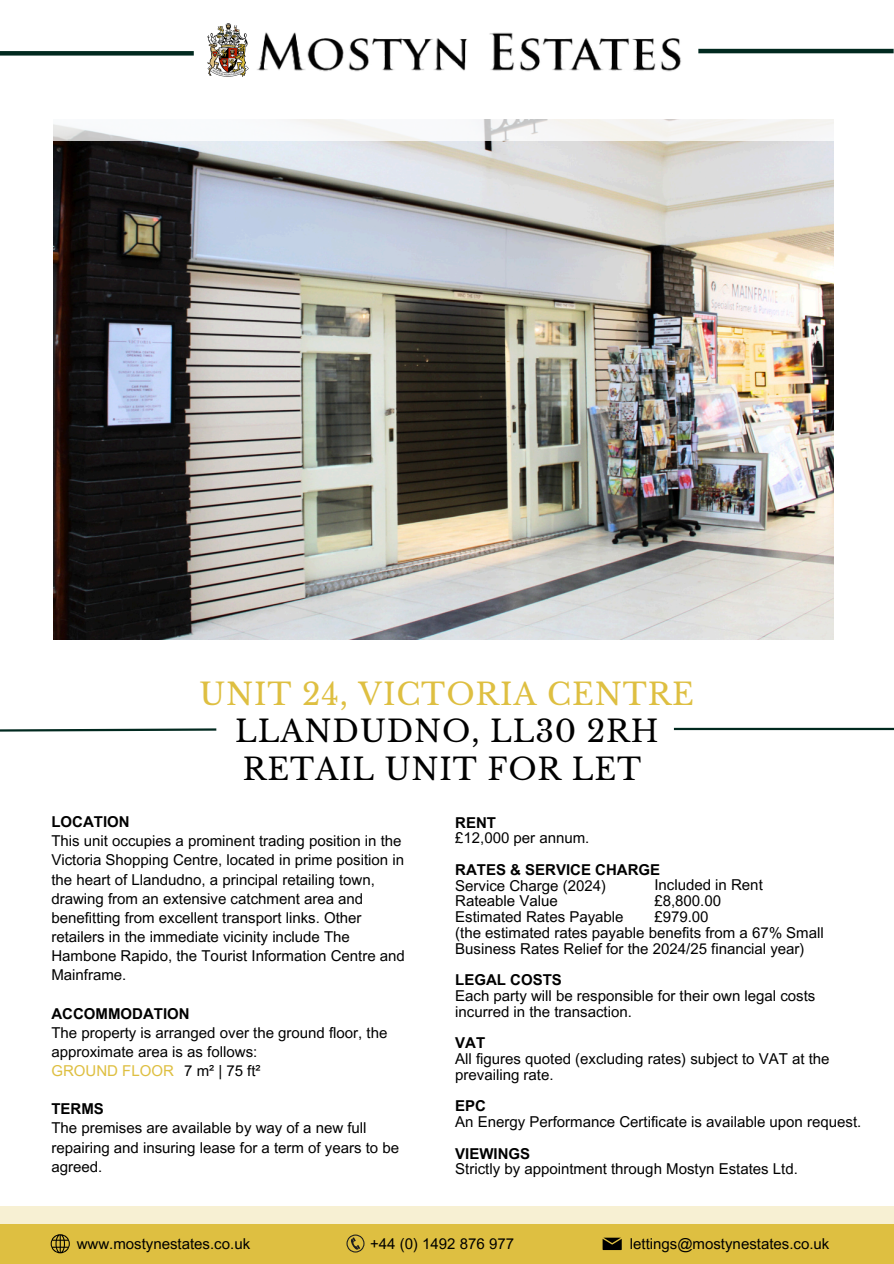
<style>
.page{position:relative;width:894px;height:1264px;background:#fff}
.page>*{position:absolute;margin:0;border:0;box-sizing:border-box;transform-origin:0 0}
.t1{font:30px "Libre Baskerville";letter-spacing:.03em;color:#000}
.t2{font:30px "Libre Baskerville";letter-spacing:.03em;color:#debf41}
.t3{font:15px/19.2px "Arial MT Pro";color:#000}
.t4{font:700 15px "Arial MT Pro";color:#000}
.t5{font:15px "Arial MT Pro";color:#debf41}
</style>
<div class="page">
<hr style="left:698px;top:49px;width:195px;height:4px;background:#01291f">
<div style="left:0;top:51px;width:194px;height:5px;background:#01291f"></div>
<img style="left:207px;top:23px;width:40px;height:54px">
<img style="left:247px;top:32px;width:434px;height:40px">
<hr style="left:673px;top:727px;width:220px;height:3px;background:#01291f">
<svg style="left:0;top:728px;width:217px;height:4px"></svg>
<div style="left:0;top:1206px;width:893px;height:57px;background:#debf41"></div>
<div style="left:0;top:1206px;width:893px;height:17px;background:#f7f0d3"></div>
<img style="left:54px;top:140px;width:779px;height:500px">
<svg style="left:51px;top:1234px;width:19px;height:19px"></svg>
<svg style="left:602px;top:1237px;width:19px;height:12px"></svg>
<svg style="left:346px;top:1234px;width:18px;height:18px"></svg>
<h1 class="t2" style="left:199px;top:675px;width:496px">UNIT 24, VICTORIA CENTRE</h1>
<h1 class="t1" style="left:235px;top:713px;width:424px">LLANDUDNO, LL30 2RH</h1>
<h1 class="t1" style="left:243px;top:751px;width:400px">RETAIL UNIT FOR LET</h1>
<p class="t4" style="left:51px;top:816px;width:80px">LOCATION</p>
<p class="t3" style="left:51px;top:833px;width:355px">This unit occupies a prominent trading position in the Victoria Shopping Centre, located in prime position in the heart of Llandudno, a principal retailing town, drawing from an extensive catchment area and benefitting from excellent transport links. Other retailers in the immediate vicinity include The Hambone Rapido, the Tourist Information Centre and Mainframe.</p>
<p class="t4" style="left:51px;top:1007px;width:140px">ACCOMMODATION</p>
<p class="t3" style="left:51px;top:1024px;width:337px">The property is arranged over the ground floor, the approximate area is as follows:</p>
<p class="t5" style="left:51px;top:1065px;width:124px">GROUND FLOOR</p>
<p class="t4" style="left:51px;top:1103px;width:54px">TERMS</p>
<p class="t3" style="left:51px;top:1120px;width:349px">The premises are available by way of a new full repairing and insuring lease for a term of years to be agreed.</p>
<p class="t3" style="left:184px;top:1063px;width:78px">7 m² | 75 ft²</p>
<p class="t4" style="left:455px;top:816px;width:42px">RENT</p>
<p class="t3" style="left:455px;top:830px;width:136px">£12,000 per annum.</p>
<p class="t4" style="left:455px;top:864px;width:206px">RATES &amp; SERVICE CHARGE</p>
<p class="t3" style="left:455px;top:877px;width:152px">Service Charge (2024)</p>
<p class="t3" style="left:455px;top:893px;width:104px">Rateable Value</p>
<p class="t3" style="left:455px;top:909px;width:170px">Estimated Rates Payable</p>
<p class="t3" style="left:455px;top:926px;width:370px;line-height:15.8px">(the estimated rates payable benefits from a 67% Small<br>Business Rates Relief for the 2024/25 financial year)</p>
<p class="t4" style="left:455px;top:974px;width:108px">LEGAL COSTS</p>
<p class="t3" style="left:455px;top:989px;width:361px;line-height:15.8px">Each party will be responsible for their own legal costs incurred in the transaction.</p>
<p class="t4" style="left:455px;top:1037px;width:31px">VAT</p>
<p class="t3" style="left:455px;top:1052px;width:376px;line-height:15.8px">All figures quoted (excluding rates) subject to VAT at the prevailing rate.</p>
<p class="t4" style="left:455px;top:1100px;width:32px">EPC</p>
<p class="t3" style="left:455px;top:1113px;width:407px">An Energy Performance Certificate is available upon request.</p>
<p class="t4" style="left:455px;top:1147px;width:76px">VIEWINGS</p>
<p class="t3" style="left:455px;top:1161px;width:344px">Strictly by appointment through Mostyn Estates Ltd.</p>
<p class="t3" style="left:654px;top:877px;width:110px">Included in Rent</p>
<p class="t3" style="left:654px;top:893px;width:68px">£8,800.00</p>
<p class="t3" style="left:654px;top:908px;width:56px">£979.00</p>
<p class="t3" style="left:77px;top:1235px;width:175px">www.mostynestates.co.uk</p>
<p class="t3" style="left:370px;top:1235px;width:145px">+44 (0) 1492 876 977</p>
<p class="t3" style="left:629px;top:1235px;width:201px">lettings@mostynestates.co.uk</p>
</div>
